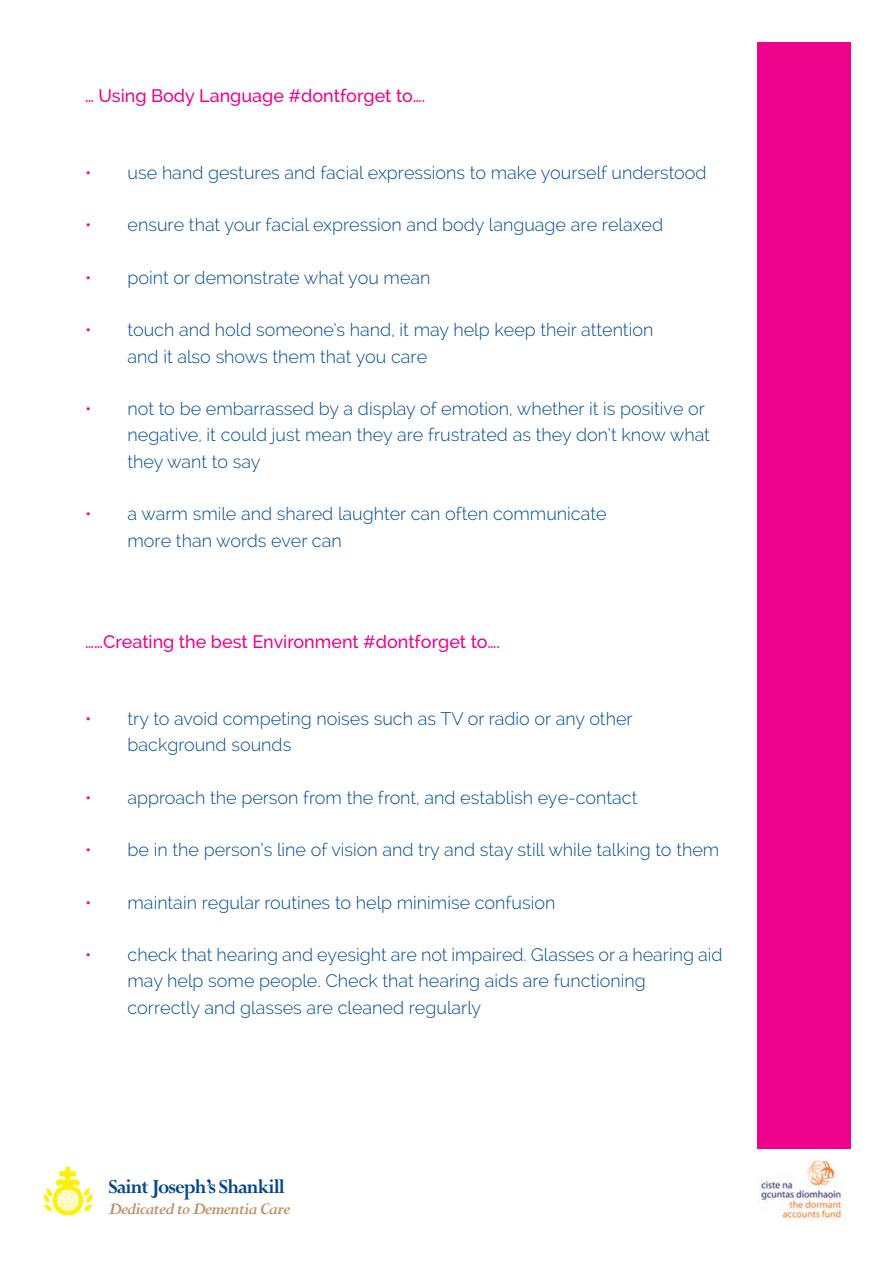
<style>
.page{position:relative;width:893px;height:1263px;background:#fff}
.page>*{position:absolute;margin:0;border:0;box-sizing:border-box;transform-origin:0 0}
.t1{font:700 21.9px "Perpetua";letter-spacing:-.045em;color:#044690;scale:.95 1}
.t2{font:italic 700 18.3px "Perpetua";letter-spacing:-.045em;color:#bd9166}
.t3{font:300 18px/26.2px "Raleway";color:#014d95}
.t4{font:500 18px "Raleway";color:#ed028c}
.s1{color:#ed028c}
</style>
<div class="page">
<div style="left:757px;top:43px;width:93px;height:1106px;background:#ed028c"></div>
<img style="left:43px;top:1166px;width:51px;height:50px">
<img style="left:758px;top:1159px;width:85px;height:61px">
<p class="t4" style="left:85px;top:85px;width:342px">… Using Body Language #dontforget to….</p>
<p class="t3" style="left:85px;top:159px;width:623px"><span class="s1">•</span> use hand gestures and facial expressions to make yourself understood</p>
<p class="t3" style="left:85px;top:212px;width:580px"><span class="s1">•</span> ensure that your facial expression and body language are relaxed</p>
<p class="t3" style="left:85px;top:264px;width:347px"><span class="s1">•</span> point or demonstrate what you mean</p>
<p class="t3" style="left:128px;top:317px;width:527px;text-indent:-43px"><span class="s1">•</span> touch and hold someone’s hand, it may help keep their attention and it also shows them that you care</p>
<p class="t3" style="left:128px;top:396px;width:584px;text-indent:-43px"><span class="s1">•</span> not to be embarrassed by a display of emotion, whether it is positive or negative, it could just mean they are frustrated as they don’t know what they want to say</p>
<p class="t3" style="left:128px;top:501px;width:480px;text-indent:-43px"><span class="s1">•</span> a warm smile and shared laughter can often communicate more than words ever can</p>
<p class="t4" style="left:85px;top:631px;width:417px">……Creating the best Environment #dontforget to….</p>
<p class="t3" style="left:128px;top:705px;width:507px;text-indent:-43px"><span class="s1">•</span> try to avoid competing noises such as TV or radio or any other background sounds</p>
<p class="t3" style="left:85px;top:784px;width:554px"><span class="s1">•</span> approach the person from the front, and establish eye-contact</p>
<p class="t3" style="left:85px;top:837px;width:636px"><span class="s1">•</span> be in the person’s line of vision and try and stay still while talking to them</p>
<p class="t3" style="left:85px;top:889px;width:472px"><span class="s1">•</span> maintain regular routines to help minimise confusion</p>
<p class="t3" style="left:128px;top:942px;width:596px;text-indent:-42px"><span class="s1">•</span> check that hearing and eyesight are not impaired. Glasses or a hearing aid may help some people. Check that hearing aids are functioning correctly and glasses are cleaned regularly</p>
<p class="t1" style="left:108px;top:1173px;width:187px">Saint Joseph’s Shankill</p>
<p class="t2" style="left:108px;top:1197px;width:184px">Dedicated to Dementia Care</p>
</div>
